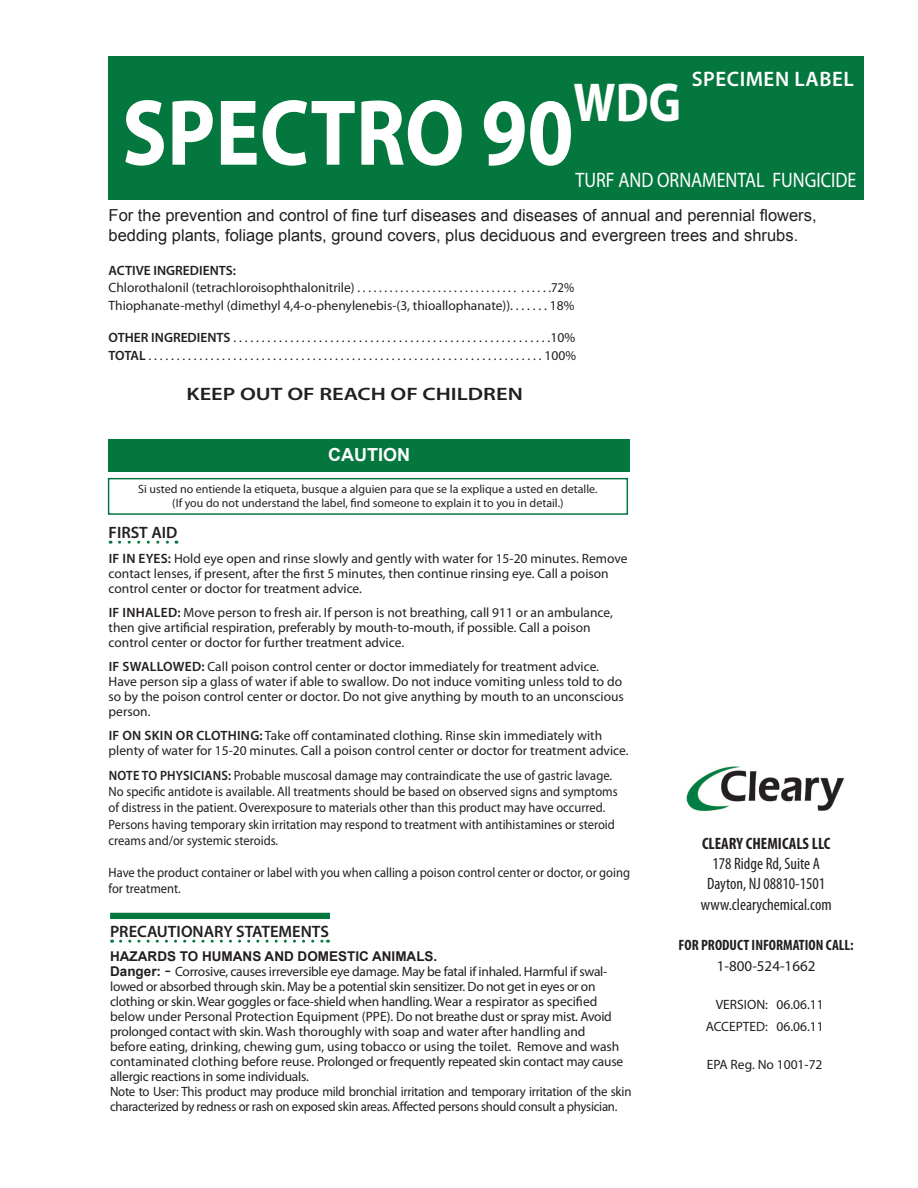
<style>
.page{position:relative;width:918px;height:1188px;background:#fff}
.page>*{position:absolute;margin:0;border:0;box-sizing:border-box;transform-origin:0 0}
.t1{font:700 94.5px "Myriad Pro";color:#fff;scale:.88 1}
.t2{font:700 55.05px "Myriad Pro";color:#fff;scale:.86 1}
.t3{font:21px "Myriad Pro";color:#fff;scale:.86 1}
.t4{font:600 21px "Myriad Pro";letter-spacing:.025em;color:#fff}
.t5{font:600 18px "Myriad Pro";color:#231f20;scale:1.25 1}
.t6{font:700 18px "Arial";color:#fff}
.t7{font:16.5px/19.8px "Arial";color:#231f20}
.t8{font:condensed 16.5px/19.8px "Myriad Pro";color:#231f20;text-align:center}
.t9{font:600 16.5px "Myriad Pro";color:#231f20}
.t10{font:700 condensed 16.5px "Myriad Pro";color:#231f20}
.t11{font:700 condensed 15px "Myriad Pro";color:#231f20}
.t12{font:15px "Myriad Pro";color:#231f20}
.t13{font:13.5px/15px "Myriad Pro";color:#231f20}
.t14{font:13.5px/15px "Myriad Pro";letter-spacing:-.02em;color:#231f20}
.t15{font:13.5px/16.2px "Myriad Pro";color:#231f20;scale:.93 1}
.t16{font:600 13.5px "Myriad Pro";color:#231f20}
.t17{font:700 13.5px "Arial";color:#231f20}
.t18{font:600 13.5px "Myriad Pro";color:#231f20;scale:.93 1}
.t19{font:12px/14.4px "Myriad Pro";color:#231f20;text-align:center}
.s1{font-size:96.45px}
.s2{font-weight:600}
.s3{font-family:"Arial";font-weight:700}
.s4{font-family:"Arial";font-size:18px}
</style>
<div class="page">
<div style="left:109px;top:56px;width:755px;height:144px;background:#04773e"></div>
<div style="left:109px;top:439px;width:521px;height:33px;background:#04773e"></div>
<svg style="left:120px;top:541px;width:57px;height:3px"></svg>
<img style="left:686px;top:766px;width:159px;height:46px">
<svg style="left:121px;top:940px;width:208px;height:3px"></svg>
<div style="left:110px;top:913px;width:220px;height:6px;background:#04773e"></div>
<div style="left:108px;top:478px;width:520px;height:37px;border:2px solid #04773e"></div>
<h2 class="t2" style="left:574px;top:72px;width:126px">WDG</h2>
<h1 class="t1" style="left:122px;top:80px;width:515px">SPECTRO <span class="s1">90</span></h1>
<h3 class="t4" style="left:692px;top:66px;width:163px">SPECIMEN LABEL</h3>
<h3 class="t3" style="left:575px;top:167px;width:328px">TURF AND ORNAMENTAL FUNGICIDE</h3>
<p class="t7" style="left:109px;top:206px;width:710px">For the prevention and control of fine turf diseases and diseases of annual and perennial flowers, bedding plants, foliage plants, ground covers, plus deciduous and evergreen trees and shrubs.</p>
<p class="t16" style="left:109px;top:262px;width:129px">ACTIVE INGREDIENTS:</p>
<p class="t13" style="left:109px;top:278px;width:467px;line-height:18px">Chlorothalonil (tetrachloroisophthalonitrile) . . . . . . . . . . . . . . . . . . . . . . . . . . . . . . . . . . . .72%<br>Thiophanate-methyl (dimethyl 4,4-o-phenylenebis-(3, thioallophanate)). . . . . . . 18%</p>
<p class="t13" style="left:109px;top:328px;width:469px;line-height:18px"><span class="s2">OTHER INGREDIENTS</span> . . . . . . . . . . . . . . . . . . . . . . . . . . . . . . . . . . . . . . . . . . . . . . . . . . . . . . . .10%<br><span class="s2">TOTAL</span> . . . . . . . . . . . . . . . . . . . . . . . . . . . . . . . . . . . . . . . . . . . . . . . . . . . . . . . . . . . . . . . . . . . . . . 100%</p>
<h3 class="t5" style="left:187px;top:382px;width:271px">KEEP OUT OF REACH OF CHILDREN</h3>
<h3 class="t6" style="left:328px;top:443px;width:83px">CAUTION</h3>
<p class="t19" style="left:138px;top:481px;width:461px">Si usted no entiende la etiqueta, busque a alguien para que se la explique a usted en detalle. (If you do not understand the label, find someone to explain it to you in detail.)</p>
<p class="t9" style="left:109px;top:522px;width:70px">FIRST AID</p>
<p class="t13" style="left:109px;top:551px;width:520px"><span class="s2">IF IN EYES:</span> Hold eye open and rinse slowly and gently with water for 15-20 minutes. Remove contact lenses, if present, after the first 5 minutes, then continue rinsing eye. Call a poison control center or doctor for treatment advice.</p>
<p class="t16" style="left:109px;top:604px;width:23px">IF INHALED</p>
<p class="t13" style="left:109px;top:605px;width:506px;text-indent:69px"><span class="s2">:</span> Move person to fresh air. If person is not breathing, call 911 or an ambulance, then give artificial respiration, preferably by mouth-to-mouth, if possible. Call a poison control center or doctor for further treatment advice.</p>
<p class="t16" style="left:109px;top:658px;width:42px">IF SWALLO</p>
<p class="t13" style="left:109px;top:659px;width:517px;text-indent:64px"><span class="s2">WED:</span> Call poison control center or doctor immediately for treatment advice.<br>Have person sip a glass of water if able to swallow. Do not induce vomiting unless told to do so by the poison control center or doctor. Do not give anything by mouth to an unconscious person.</p>
<p class="t16" style="left:109px;top:727px;width:44px">IFON SKIN</p>
<p class="t16" style="left:176px;top:727px;width:30px">OR CLOTHING</p>
<p class="t13" style="left:109px;top:728px;width:522px;text-indent:151px"><span class="s2">:</span> Take off contaminated clothing. Rinse skin immediately with plenty of water for 15-20 minutes. Call a poison control center or doctor for treatment advice.</p>
<p class="t18" style="left:109px;top:767px;width:18px">NOTE</p>
<p class="t18" style="left:142px;top:767px;width:53px">TO PHYSICIANS</p>
<p class="t15" style="left:109px;top:767px;width:549px;text-indent:120px"><span class="s2">:</span> Probable muscosal damage may contraindicate the use of gastric lavage.<br>No specific antidote is available. All treatments should be based on observed signs and symptoms of distress in the patient. Overexposure to materials other than this product may have occurred.<br>Persons having temporary skin irritation may respond to treatment with antihistamines or steroid creams and/or systemic steroids.</p>
<p class="t15" style="left:109px;top:864px;width:562px">Have the product container or label with you when calling a poison control center or doctor, or going for treatment.</p>
<p class="t9" style="left:110px;top:921px;width:220px">PRECAUTIONARY STATEMENTS</p>
<p class="t17" style="left:110px;top:947px;width:329px">HAZARDS TO HUMANS AND DOMESTIC ANIMALS.</p>
<p class="t14" style="left:110px;top:963px;width:523px"><span class="s3">Danger:</span> <span class="s4">-</span> Corrosive, causes irreversible eye damage. May be fatal if inhaled. Harmful if swal&shy;lowed or absorbed through skin. May be a potential skin sensitizer. Do not get in eyes or on clothing or skin. Wear goggles or face-shield when handling. Wear a respirator as specified below under Personal Protection Equipment (PPE). Do not breathe dust or spray mist. Avoid prolonged contact with skin. Wash thoroughly with soap and water after handling and<br>before eating, drinking, chewing gum, using tobacco or using the toilet. Remove and wash contaminated clothing before reuse. Prolonged or frequently repeated skin contact may cause allergic reactions in some individuals.<br>Note to User: This product may produce mild bronchial irritation and temporary irritation of the skin characterized by redness or rash on exposed skin areas. Affected persons should consult a physician.</p>
<p class="t10" style="left:702px;top:834px;width:130px">CLEARY CHEMICALS LLC</p>
<p class="t8" style="left:707px;top:854px;width:120px">178 Ridge Rd, Suite A<br>Dayton, NJ 08810-1501</p>
<p class="t8" style="left:701px;top:895px;width:132px">www.clearychemical.com</p>
<p class="t11" style="left:679px;top:937px;width:177px">FOR PRODUCT INFORMATION CALL:</p>
<p class="t12" style="left:717px;top:957px;width:100px">1-800-524-1662</p>
<p class="t13" style="left:706px;top:994px;width:120px;line-height:21.6px;text-align:right">VERSION: 06.06.11<br>ACCEPTED: 06.06.11</p>
<p class="t13" style="left:707px;top:1056px;width:117px">EPA Reg. No 1001-72</p>
</div>
